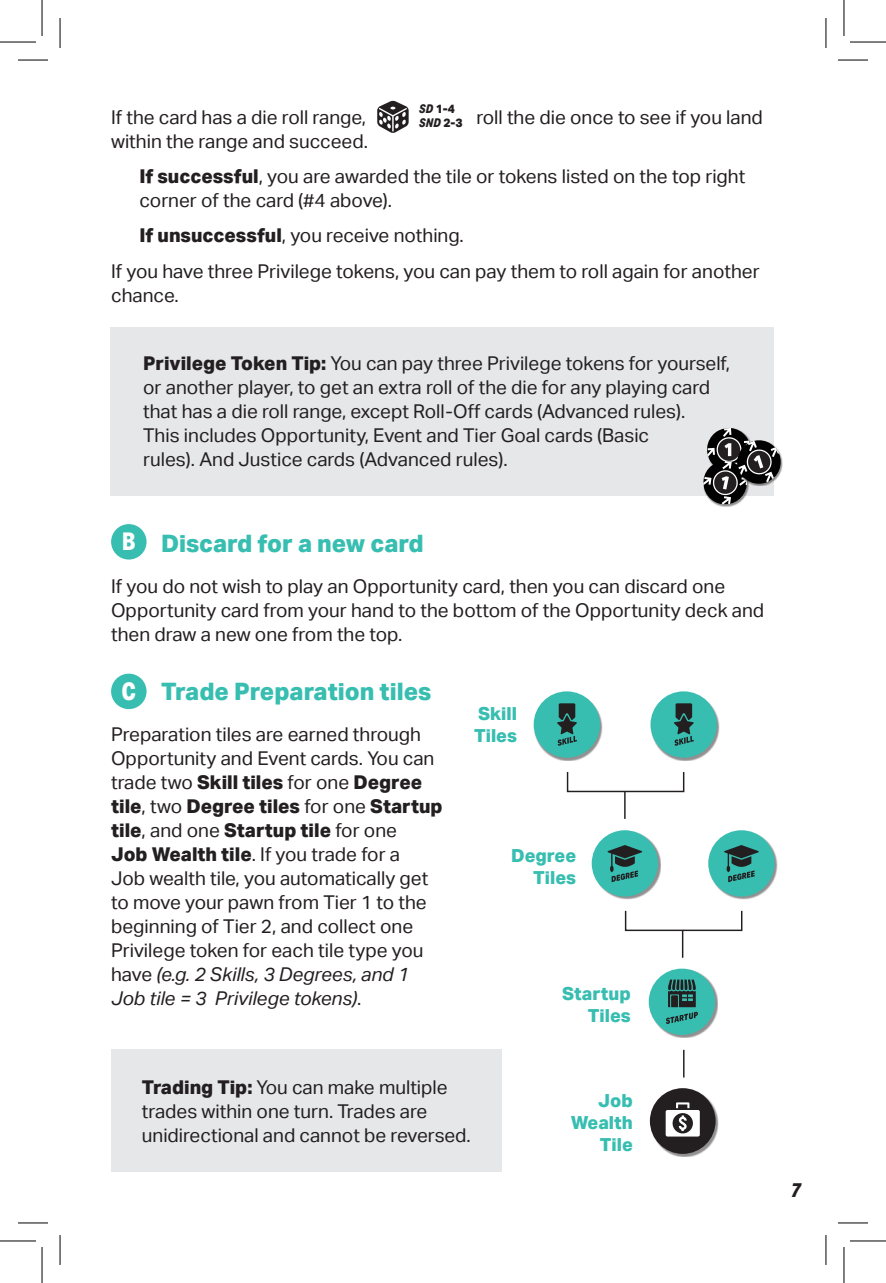
<style>
.page{position:relative;width:886px;height:1283px;background:#fff}
.page>*{position:absolute;margin:0;border:0;box-sizing:border-box;transform-origin:0 0}
.t1{font:800 24.4px "Aktiv Grotesk Cd";color:#fff}
.Body{font:800 24px "Aktiv Grotesk";color:#37beb1}
.t2{font:italic 800 20px "Aktiv Grotesk Cd";color:#231f20}
.Body-2{font:19px/24px "Aktiv Grotesk";color:#231f20}
.Body-3{font:800 18px/22px "Aktiv Grotesk";color:#37beb1;text-align:right}
.t3{font:800 12px/14.4px "Aktiv Grotesk";color:#231f20}
.s1{font-family:"Aktiv Grotesk Cd";font-style:italic}
.s2{font-weight:800}
.s3{font-style:italic}
</style>
<div class="page">
<svg style="left:377px;top:101px;width:31px;height:32px"></svg>
<div style="left:111px;top:524px;width:35px;height:35px;background:#37beb1;border-radius:50%"></div>
<div style="left:111px;top:673px;width:35px;height:36px;background:#37beb1;border-radius:50%"></div>
<div style="left:111px;top:1049px;width:391px;height:122px;background:#e6e7e9"></div>
<div style="left:650px;top:692px;width:69px;height:69px;background:#231f20;opacity:.5"></div>
<div style="left:650px;top:691px;width:66px;height:66px;background:#37beb1;border-radius:50%"></div>
<svg style="left:674px;top:703px;width:19px;height:42px"></svg>
<div style="left:534px;top:692px;width:68px;height:69px;background:#231f20;opacity:.5"></div>
<div style="left:533px;top:691px;width:67px;height:66px;background:#37beb1;border-radius:50%"></div>
<svg style="left:557px;top:703px;width:20px;height:42px"></svg>
<div style="left:709px;top:831px;width:68px;height:68px;background:#231f20;opacity:.5"></div>
<div style="left:708px;top:830px;width:66px;height:66px;background:#37beb1;border-radius:50%"></div>
<svg style="left:724px;top:845px;width:34px;height:37px"></svg>
<div style="left:592px;top:831px;width:69px;height:68px;background:#231f20;opacity:.5"></div>
<div style="left:591px;top:830px;width:67px;height:66px;background:#37beb1;border-radius:50%"></div>
<svg style="left:607px;top:845px;width:35px;height:37px"></svg>
<div style="left:649px;top:969px;width:69px;height:68px;background:#231f20;opacity:.5"></div>
<div style="left:648px;top:968px;width:67px;height:66px;background:#37beb1;border-radius:50%"></div>
<svg style="left:666px;top:979px;width:31px;height:44px"></svg>
<div style="left:650px;top:1088px;width:68px;height:68px;background:#231f20;opacity:.5"></div>
<div style="left:649px;top:1087px;width:66px;height:66px;background:#231f20;border-radius:50%"></div>
<svg style="left:665px;top:1102px;width:34px;height:34px"></svg>
<div style="left:624px;top:910px;width:118px;height:21px;border:1px solid #231f20"></div>
<div style="left:566px;top:771px;width:118px;height:21px;border:1px solid #231f20"></div>
<svg style="left:624px;top:791px;width:1px;height:27px"></svg>
<hr style="left:681px;top:930px;width:2px;height:27px;background:#231f20">
<svg style="left:683px;top:1049px;width:1px;height:28px"></svg>
<div style="left:110px;top:327px;width:664px;height:169px;background:#e6e7e9"></div>
<div style="left:703px;top:461px;width:46px;height:46px;background:#231f20;opacity:.5"></div>
<svg style="left:703px;top:427px;width:80px;height:78px"></svg>
<hr style="left:18px;top:60px;width:30px;height:1px;background:#000">
<hr style="left:837px;top:60px;width:30px;height:1px;background:#000">
<hr style="left:18px;top:1222px;width:30px;height:1px;background:#000">
<hr style="left:837px;top:1222px;width:30px;height:1px;background:#000">
<hr style="left:60px;top:18px;width:1px;height:30px;background:#000">
<hr style="left:60px;top:1234px;width:1px;height:30px;background:#000">
<hr style="left:825px;top:18px;width:1px;height:30px;background:#000">
<hr style="left:825px;top:1234px;width:1px;height:30px;background:#000">
<hr style="left:0;top:42px;width:36px;height:1px;background:#000">
<hr style="left:849px;top:42px;width:36px;height:1px;background:#000">
<hr style="left:0;top:1240px;width:36px;height:1px;background:#000">
<hr style="left:849px;top:1240px;width:36px;height:1px;background:#000">
<hr style="left:42px;top:0;width:1px;height:36px;background:#000">
<hr style="left:42px;top:1246px;width:1px;height:36px;background:#000">
<hr style="left:843px;top:0;width:1px;height:36px;background:#000">
<hr style="left:843px;top:1246px;width:1px;height:36px;background:#000">
<p class="t3" style="left:419px;top:101px;width:45px"><span class="s1">SD</span> 1-4<br><span class="s1">SND</span> 2-3</p>
<p class="Body-2" style="left:111px;top:105px;width:256px">If the card has a die roll range,</p>
<p class="Body-2" style="left:476px;top:105px;width:288px">roll the die once to see if you land</p>
<p class="Body-2" style="left:111px;top:129px;width:258px">within the range and succeed.</p>
<p class="Body-2" style="left:139px;top:164px;width:607px"><span class="s2">If successful</span>, you are awarded the tile or tokens listed on the top right corner of the card (#4 above).</p>
<p class="Body-2" style="left:139px;top:224px;width:326px"><span class="s2">If unsuccessful</span>, you receive nothing.</p>
<p class="Body-2" style="left:111px;top:259px;width:650px">If you have three Privilege tokens, you can pay them to roll again for another chance.</p>
<p class="Body-2" style="left:143px;top:351px;width:588px"><span class="s2">Privilege Token Tip:</span> You can pay three Privilege tokens for yourself, or another player, to get an extra roll of the die for any playing card that has a die roll range, except Roll-Off cards (Advanced rules).<br>This includes Opportunity, Event and Tier Goal cards (Basic<br>rules). And Justice cards (Advanced rules).</p>
<h1 class="t1" style="left:122px;top:526px;width:15px">B</h1>
<p class="Body" style="left:161px;top:530px;width:264px">Discard for a new card</p>
<p class="Body-2" style="left:111px;top:574px;width:654px">If you do not wish to play an Opportunity card, then you can discard one<br>Opportunity card from your hand to the bottom of the Opportunity deck and then draw a new one from the top.</p>
<h1 class="t1" style="left:121px;top:675px;width:16px">C</h1>
<p class="Body" style="left:161px;top:677px;width:272px">Trade Preparation tiles</p>
<p class="Body-2" style="left:111px;top:722px;width:333px">Preparation tiles are earned through Opportunity and Event cards. You can trade two <span class="s2">Skill tiles</span> for one <span class="s2">Degree tile</span>, two <span class="s2">Degree tiles</span> for one <span class="s2">Startup tile</span>, and one <span class="s2">Startup tile</span> for one<br><span class="s2">Job Wealth tile</span>. If you trade for a<br>Job wealth tile, you automatically get to move your pawn from Tier 1 to the beginning of Tier 2, and collect one Privilege token for each tile type you have <span class="s3">(e.g. 2 Skills, 3 Degrees, and 1<br>Job tile = 3 Privilege tokens)</span>.</p>
<p class="Body-3" style="left:474px;top:702px;width:44px;text-align:left">Skill<br>Tiles</p>
<p class="Body-3" style="left:511px;top:845px;width:66px">Degree<br>Tiles</p>
<p class="Body-3" style="left:562px;top:982px;width:70px">Startup<br>Tiles</p>
<p class="Body-2" style="left:142px;top:1075px;width:330px"><span class="s2">Trading Tip:</span> You can make multiple trades within one turn. Trades are unidirectional and cannot be reversed.</p>
<p class="Body-3" style="left:570px;top:1089px;width:63px">Job<br>Wealth<br>Tile</p>
<p class="t2" style="left:790px;top:1177px;width:11px">7</p>
</div>
